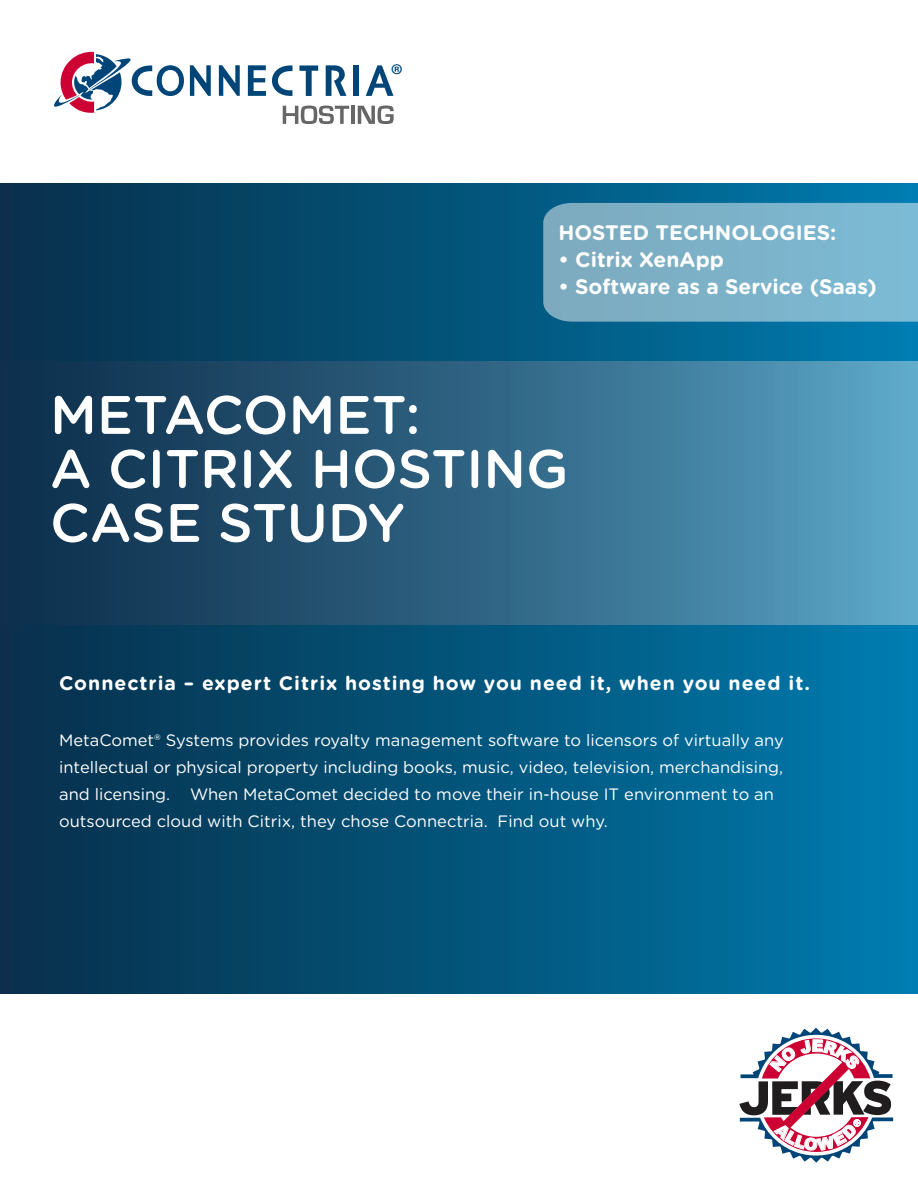
<style>
.page{position:relative;width:918px;height:1188px;background:#fff}
.page>*{position:absolute;margin:0;border:0;box-sizing:border-box;transform-origin:0 0}
.t1{font:500 54px "Gotham Rounded";color:#fff}
.t2{font:30.45px "Myriad Pro";color:#004578}
.t3{font:700 21px "Gotham Rounded";color:#fff}
.Sub_Title{font:700 19.5px "Gotham Rounded";letter-spacing:.05em;color:#fff}
.Sub_Title-2{font:16.5px "Gotham Rounded";color:#fff}
</style>
<div class="page">
<div style="left:0;top:184px;width:918px;height:810px;background:linear-gradient(to right,#082e49,#007cae)"></div>
<svg style="left:543px;top:203px;width:375px;height:119px;background:#7bb1c8"></svg>
<div style="left:0;top:362px;width:918px;height:262px;background:linear-gradient(to right,#082845,#59a2c4)"></div>
<svg style="left:366px;top:65px;width:28px;height:31px"></svg>
<svg style="left:299px;top:65px;width:19px;height:31px"></svg>
<div style="left:353px;top:65px;width:6px;height:31px;background:#004578"></div>
<svg style="left:326px;top:65px;width:21px;height:31px"></svg>
<svg style="left:272px;top:65px;width:20px;height:31px"></svg>
<svg style="left:190px;top:65px;width:21px;height:31px"></svg>
<svg style="left:219px;top:65px;width:21px;height:31px"></svg>
<svg style="left:248px;top:65px;width:18px;height:31px"></svg>
<svg style="left:54px;top:51px;width:130px;height:62px"></svg>
<svg style="left:283px;top:106px;width:66px;height:18px"></svg>
<hr style="left:351px;top:106px;width:3px;height:18px;background:#666">
<svg style="left:358px;top:106px;width:36px;height:18px"></svg>
<svg style="left:739px;top:1028px;width:154px;height:135px"></svg>
<h2 class="t2" style="left:390px;top:56px;width:14px">®</h2>
<p class="t3" style="left:558px;top:217px;width:280px">HOSTED TECHNOLOGIES:</p>
<p class="t3" style="left:558px;top:244px;width:167px">• Citrix XenApp</p>
<p class="t3" style="left:558px;top:271px;width:320px">• Software as a Service (Saas)</p>
<p class="t1" style="left:50px;top:376px;width:372px">METACOMET:</p>
<p class="t1" style="left:50px;top:430px;width:520px">A CITRIX HOSTING</p>
<p class="t1" style="left:50px;top:484px;width:356px">CASE STUDY</p>
<p class="Sub_Title" style="left:59px;top:669px;width:752px">Connectria – expert Citrix hosting how you need it, when you need it.</p>
<p class="Sub_Title-2" style="left:59px;top:729px;width:726px">MetaComet® Systems provides royalty management software to licensors of virtually any</p>
<p class="Sub_Title-2" style="left:59px;top:756px;width:726px">intellectual or physical property including books, music, video, television, merchandising,</p>
<p class="Sub_Title-2" style="left:59px;top:783px;width:716px">and licensing. When MetaComet decided to move their in-house IT environment to an</p>
<p class="Sub_Title-2" style="left:59px;top:810px;width:550px">outsourced cloud with Citrix, they chose Connectria. Find out why.</p>
</div>
